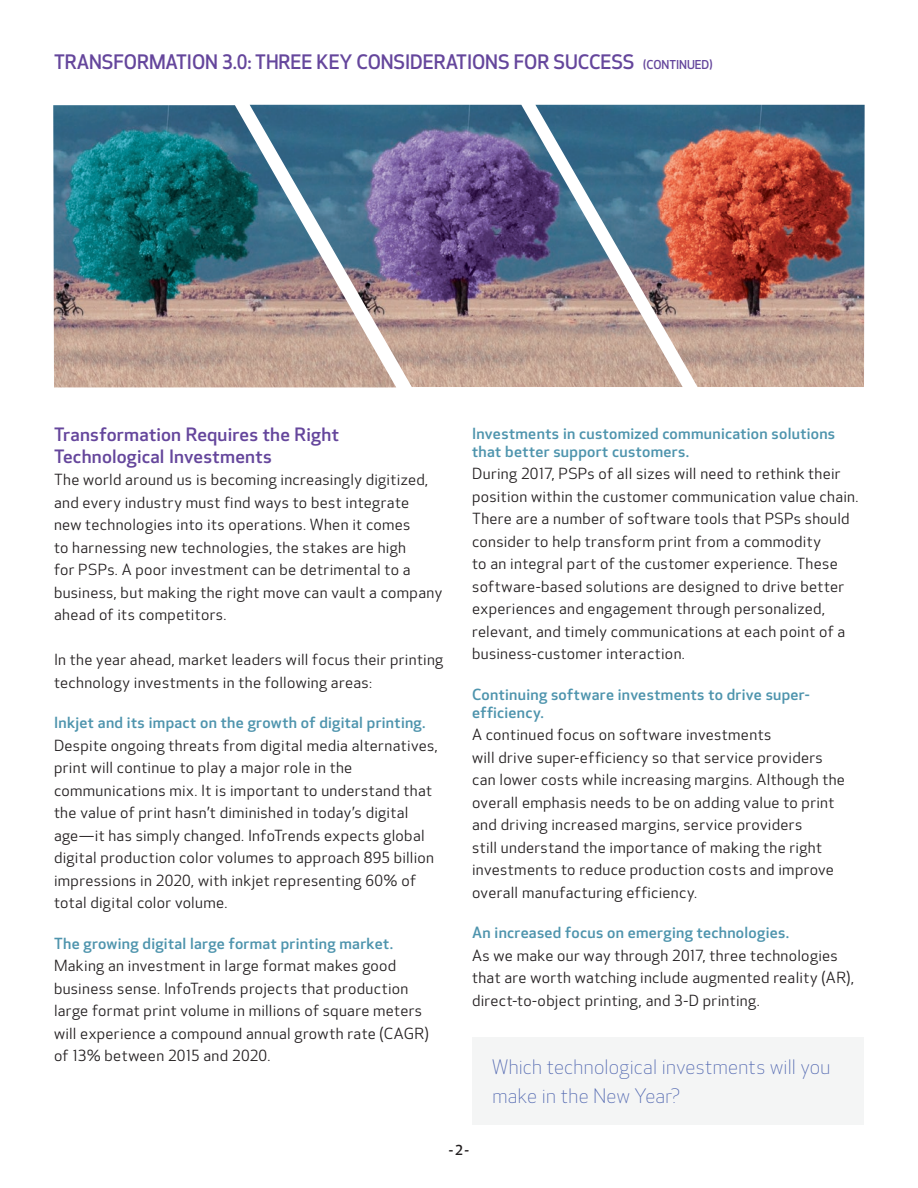
<style>
.page{position:relative;width:918px;height:1188px;background:#fff}
.page>*{position:absolute;margin:0;border:0;box-sizing:border-box;transform-origin:0 0}
.t1{font:500 19.5px "Optic Sans 301";letter-spacing:-.005em;color:#65469c}
.t2{font:300 19.5px/28.5px "Optic Sans 101";letter-spacing:.015em;color:#5369b1}
.t3{font:500 18px/21.6px "Optic Sans 301";letter-spacing:.01em;color:#65469c;scale:1.05 1}
.t4{font:15px/22.5px "Optic Sans 201";letter-spacing:.02em;color:#231f20;scale:1.05 1}
.t5{font:500 15px/18px "Optic Sans 301";letter-spacing:.02em;color:#4e94ad;scale:1.05 1}
.t6{font:500 13.5px "Optic Sans 301";color:#231f20;scale:1.05 1}
.s1{font-size:12px}
.s2{font-family:"Optic Sans 302";font-style:italic}
</style>
<div class="page">
<div style="left:472px;top:1038px;width:392px;height:87px;background:#f4f5f5"></div>
<img style="left:53px;top:105px;width:197px;height:282px">
<img style="left:250px;top:105px;width:285px;height:282px">
<img style="left:535px;top:105px;width:330px;height:282px">
<h1 class="t1" style="left:54px;top:50px;width:661px">TRANSFORMATION 3.0: THREE KEY CONSIDERATIONS FOR SUCCESS <span class="s1">(CONTINUED)</span></h1>
<p class="t3" style="left:54px;top:424px;width:273px">Transformation Requires the Right<br>Technological Investments</p>
<p class="t4" style="left:54px;top:469px;width:371px">The world around us is becoming increasingly digitized, and every industry must find ways to best integrate<br>new technologies into its operations. When it comes<br>to harnessing new technologies, the stakes are high<br>for PSPs. A poor investment can be detrimental to a business, but making the right move can vault a company ahead of its competitors.</p>
<p class="t4" style="left:54px;top:649px;width:372px">In the year ahead, market leaders will focus their printing technology investments in the following areas:</p>
<p class="t5" style="left:54px;top:714px;width:356px">Inkjet and its impact on the growth of digital printing.</p>
<p class="t4" style="left:54px;top:734px;width:367px">Despite ongoing threats from digital media alternatives, print will continue to play a major role in the communications mix. It is important to understand that the value of print hasn’t diminished in today’s digital age—it has simply changed. InfoTrends expects global digital production color volumes to approach 895 billion impressions in 2020, with inkjet representing 60% of total digital color volume.</p>
<p class="t5" style="left:54px;top:935px;width:325px">The growing digital large format printing market.</p>
<p class="t4" style="left:54px;top:955px;width:358px">Making an investment in large format makes good business sense. InfoTrends projects that production large format print volume in millions of square meters will experience a compound annual growth rate (CAGR) of 13% between 2015 and 2020.</p>
<p class="t5" style="left:472px;top:425px;width:347px">Investments in customized communication solutions that better support customers.</p>
<p class="t4" style="left:472px;top:463px;width:370px">During 2017, PSPs of all sizes will need to rethink their position within the customer communication value chain.<br>There are a number of software tools that PSPs should consider to help transform print from a commodity<br>to an integral part of the customer experience. These software-based solutions are designed to drive better experiences and engagement through personalized, relevant, and timely communications at each point of a business-customer interaction.</p>
<p class="t5" style="left:472px;top:686px;width:323px">Continuing software investments to drive super&shy;efficiency.</p>
<p class="t4" style="left:472px;top:724px;width:357px">A continued focus on software investments<br>will drive super-efficiency so that service providers can lower costs while increasing margins. Although the overall emphasis needs to be on adding value to print and driving increased margins, service providers<br>still understand the importance of making the right investments to reduce production costs and improve overall manufacturing efficiency.</p>
<p class="t5" style="left:472px;top:924px;width:303px">An increased focus on emerging technologies.</p>
<p class="t4" style="left:472px;top:945px;width:365px">As we make our way through 2017, three technologies that are worth watching include augmented reality (AR), direct-to-object printing, and 3-D printing.</p>
<h1 class="t2" style="left:492px;top:1054px;width:340px">Which technological investments will you make in the New Year?</h1>
<p class="t6" style="left:449px;top:1142px;width:21px">- 2 <span class="s2">-</span></p>
</div>
